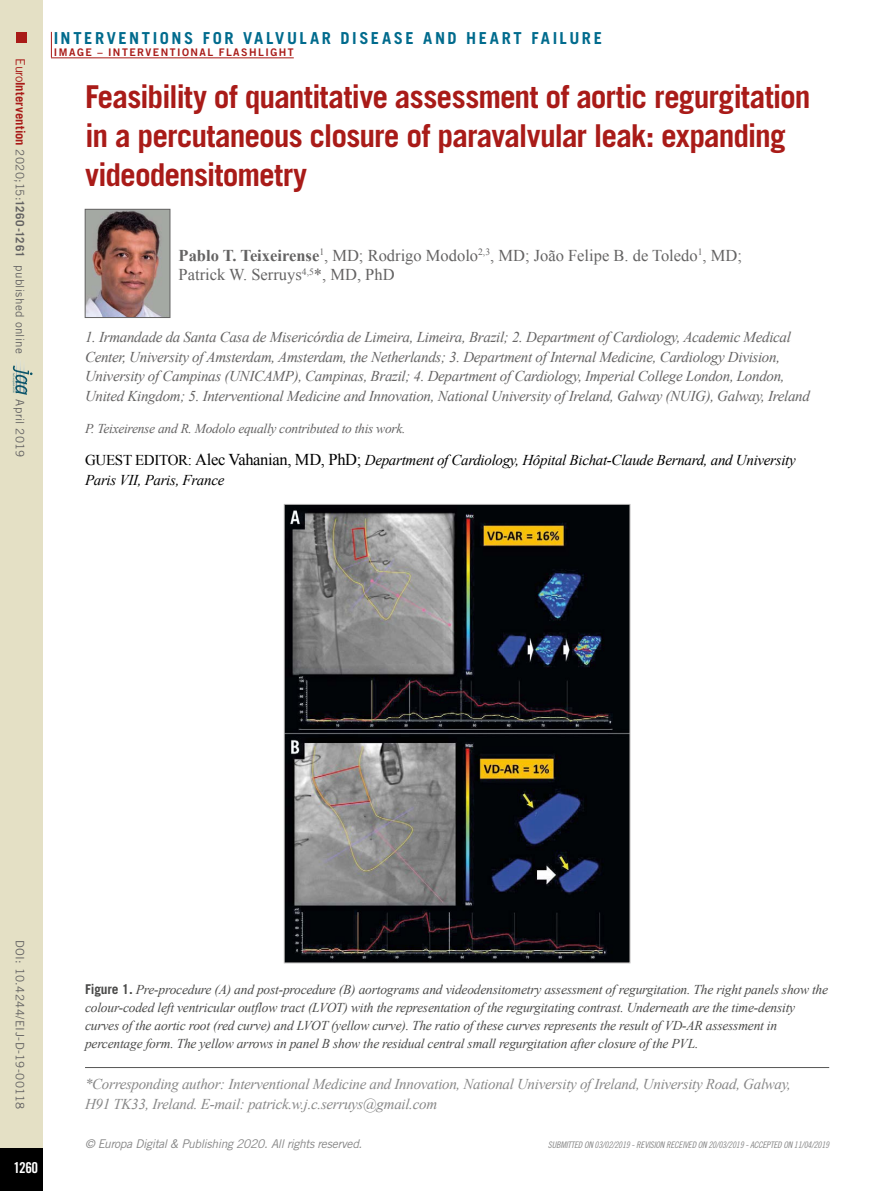
<style>
.page{position:relative;width:893px;height:1191px;background:#fff}
.page>*{position:absolute;margin:0;border:0;box-sizing:border-box;transform-origin:0 0}
.t1{font:700 31.5px/39px "Trade Gothic LT Std";letter-spacing:-.03em;color:#a91b18}
.t2{font:16.5px/19.5px "Times New Roman";color:#646363}
.t3{font:700 16.5px "Trade Gothic LT Std";letter-spacing:.155em;color:#006b8d}
.t4{font:italic 15px/19.5px "Times New Roman";letter-spacing:-.02em;color:#646363}
.t5{font:italic 15px/19.5px "Times New Roman";letter-spacing:-.02em;color:#878787}
.t6{font:italic 15px/19.5px "Times New Roman";letter-spacing:-.02em;color:#000}
.t7{font:15px "Trade Gothic LT Std Bd Cn 20";color:#fff}
.t8{font:italic 13.5px/18px "Times New Roman";letter-spacing:-.015em;color:#4a4a49}
.t9{font:italic 13.5px "Times New Roman";letter-spacing:-.02em;color:#646363}
.t10{font:italic 12px "Trade Gothic LT Std";letter-spacing:-.03em;color:#878787}
.t11{font:11.7px "Trade Gothic LT Std";letter-spacing:.025em;color:#646363}
.t12{font:10.5px "Trade Gothic LT Std Bd 2";letter-spacing:.14em;color:#a91b18}
.t13{font:9px "Trade Gothic LT Std Cn 18 Obl";letter-spacing:-.02em;color:#878787}
.s1{font-size:12.75px;color:#a91b18}
.s2{font-weight:700;font-size:12.75px;color:#a91b18}
.s3{font-weight:700}
.s4{font-style:normal}
.s5{font-style:normal;font-size:16.5px}
.s6{font-family:"Trade Gothic LT Std";font-weight:700;font-style:normal}
</style>
<div class="page">
<div style="left:0;top:0;width:43px;height:1191px;background:#e4e0c5"></div>
<div style="left:0;top:1148px;width:43px;height:43px;background:#000"></div>
<div style="left:16px;top:32px;width:10px;height:10px;background:#a91b18"></div>
<svg style="left:51px;top:32px;width:1px;height:25px"></svg>
<hr style="left:51px;top:57px;width:243px;height:1px;background:#a91b18">
<svg style="left:12px;top:365px;width:21px;height:30px"></svg>
<hr style="left:85px;top:1067px;width:744px;height:1px;background:#575756">
<img style="left:87px;top:211px;width:81px;height:105px">
<div style="left:85px;top:209px;width:85px;height:109px;border:1px solid #646363"></div>
<img style="left:286px;top:506px;width:342px;height:455px">
<div style="left:284px;top:504px;width:346px;height:459px;border:1px solid #b3b2b2"></div>
<p class="t11" style="left:27px;top:58px;width:297px;rotate:90deg"><span class="s1">Euro</span><span class="s2">Intervention</span> 2020;15:<span class="s3">1260-1261</span> published online</p>
<p class="t11" style="left:27px;top:399px;width:59px;rotate:90deg">April 2019</p>
<p class="t3" style="left:54px;top:28px;width:550px">INTERVENTIONS FOR VALVULAR DISEASE AND HEART FAILURE</p>
<p class="t12" style="left:54px;top:45px;width:241px">IMAGE – INTERVENTIONAL FLASHLIGHT</p>
<h1 class="t1" style="left:85px;top:77px;width:727px">Feasibility of quantitative assessment of aortic regurgitation in a percutaneous closure of paravalvular leak: expanding videodensitometry</h1>
<p class="t2" style="left:179px;top:245px;width:565px"><span class="s3">Pablo T. Teixeirense</span><sup>1</sup>, MD; Rodrigo Modolo<sup>2,3</sup>, MD; João Felipe B. de Toledo<sup>1</sup>, MD;<br>Patrick W. Serruys<sup>4,5</sup>*, MD, PhD</p>
<p class="t4" style="left:85px;top:327px;width:726px">1. Irmandade da Santa Casa de Misericórdia de Limeira, Limeira, Brazil; 2. Department of Cardiology, Academic Medical Center, University of Amsterdam, Amsterdam, the Netherlands; 3. Department of Internal Medicine, Cardiology Division, University of Campinas (UNICAMP), Campinas, Brazil; 4. Department of Cardiology, Imperial College London, London, United Kingdom; 5. Interventional Medicine and Innovation, National University of Ireland, Galway (NUIG), Galway, Ireland</p>
<p class="t9" style="left:85px;top:419px;width:322px">P. Teixeirense and R. Modolo equally contributed to this work.</p>
<p class="t6" style="left:85px;top:450px;width:712px"><span class="s4">GUEST EDITOR:</span> <span class="s5">Alec Vahanian, MD, PhD;</span> Department of Cardiology, Hôpital Bichat-Claude Bernard, and University<br>Paris VII, Paris, France</p>
<p class="t11" style="left:27px;top:940px;width:170px;rotate:90deg">DOI: 10.4244/EIJ-D-19-00118</p>
<p class="t7" style="left:14px;top:1158px;width:26px">1260</p>
<p class="t8" style="left:85px;top:980px;width:745px"><span class="s6">Figure 1.</span> Pre-procedure (A) and post-procedure (B) aortograms and videodensitometry assessment of regurgitation. The right panels show the colour-coded left ventricular outflow tract (LVOT) with the representation of the regurgitating contrast. Underneath are the time-density curves of the aortic root (red curve) and LVOT (yellow curve). The ratio of these curves represents the result of VD-AR assessment in percentage form. The yellow arrows in panel B show the residual central small regurgitation after closure of the PVL.</p>
<p class="t5" style="left:85px;top:1074px;width:707px">*Corresponding author: Interventional Medicine and Innovation, National University of Ireland, University Road, Galway,<br>H91 TK33, Ireland. E-mail: patrick.w.j.c.serruys@gmail.com</p>
<p class="t10" style="left:85px;top:1137px;width:279px">© Europa Digital &amp; Publishing 2020. All rights reserved.</p>
<p class="t13" style="left:548px;top:1139px;width:283px">SUBMITTED ON 03/02/2019 - REVISION RECEIVED ON 20/03/2019 - ACCEPTED ON 11/04/2019</p>
</div>
